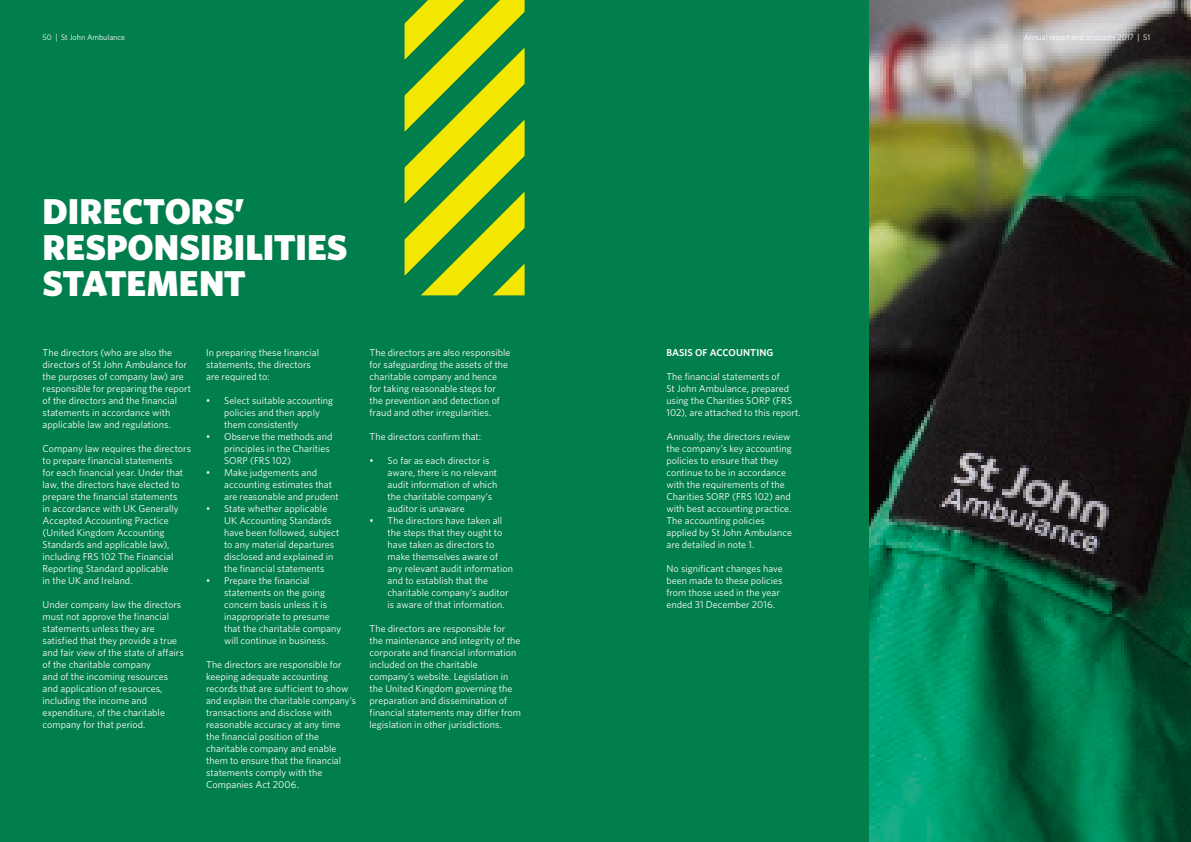
<style>
.page{position:relative;width:1191px;height:842px;background:#fff}
.page>*{position:absolute;margin:0;border:0;box-sizing:border-box;transform-origin:0 0}
.t1{font:900 36px/36px "Whitney";color:#fff}
.t2{font:10px/12px "Whitney";letter-spacing:.005em;color:#fff}
.t3{font:600 10px "Whitney";letter-spacing:.01em;color:#fff}
.t4{font:8px "Whitney";color:#fff}
.s1{font-size:8.8px}
</style>
<div class="page">
<img style="left:868px;top:0;width:323px;height:842px">
<div style="left:0;top:0;width:868px;height:842px;background:#007e4b"></div>
<svg style="left:404px;top:0;width:120px;height:295px"></svg>
<p class="t4" style="left:43px;top:32px;width:84px">50 <span class="s1">|</span> St John Ambulance</p>
<p class="t4" style="left:1023px;top:32px;width:128px">Annual report and accounts 2017 <span class="s1">|</span> 51</p>
<h1 class="t1" style="left:43px;top:192px;width:306px">DIRECTORS’<br>RESPONSIBILITIES<br>STATEMENT</h1>
<p class="t2" style="left:43px;top:346px;width:150px">The directors (who are also the directors of St John Ambulance for the purposes of company law) are responsible for preparing the report of the directors and the financial statements in accordance with applicable law and regulations.</p>
<p class="t2" style="left:43px;top:442px;width:150px">Company law requires the directors to prepare financial statements<br>for each financial year. Under that law, the directors have elected to prepare the financial statements<br>in accordance with UK Generally<br>Accepted Accounting Practice (United Kingdom Accounting<br>Standards and applicable law), including FRS 102 The Financial<br>Reporting Standard applicable<br>in the UK and Ireland.</p>
<p class="t2" style="left:43px;top:598px;width:143px">Under company law the directors must not approve the financial statements unless they are satisfied that they provide a true and fair view of the state of affairs of the charitable company<br>and of the incoming resources and application of resources, including the income and expenditure, of the charitable company for that period.</p>
<p class="t2" style="left:206px;top:346px;width:114px">In preparing these financial statements, the directors are required to:</p>
<p class="t2" style="left:224px;top:394px;width:111px;text-indent:-18px">• Select suitable accounting policies and then apply them consistently</p>
<p class="t2" style="left:224px;top:430px;width:110px;text-indent:-18px">• Observe the methods and principles in the Charities<br>SORP (FRS 102)</p>
<p class="t2" style="left:224px;top:466px;width:116px;text-indent:-18px">• Make judgements and accounting estimates that are reasonable and prudent</p>
<p class="t2" style="left:224px;top:502px;width:117px;text-indent:-18px">• State whether applicable<br>UK Accounting Standards have been followed, subject to any material departures disclosed and explained in the financial statements</p>
<p class="t2" style="left:224px;top:574px;width:119px;text-indent:-18px">• Prepare the financial statements on the going concern basis unless it is inappropriate to presume that the charitable company will continue in business.</p>
<p class="t2" style="left:206px;top:658px;width:151px">The directors are responsible for keeping adequate accounting records that are sufficient to show and explain the charitable company’s transactions and disclose with reasonable accuracy at any time the financial position of the charitable company and enable them to ensure that the financial statements comply with the<br>Companies Act 2006.</p>
<p class="t2" style="left:369px;top:346px;width:142px">The directors are also responsible for safeguarding the assets of the charitable company and hence for taking reasonable steps for the prevention and detection of fraud and other irregularities.</p>
<p class="t2" style="left:369px;top:430px;width:113px">The directors confirm that:</p>
<p class="t2" style="left:387px;top:454px;width:111px;text-indent:-18px">• So far as each director is aware, there is no relevant audit information of which the charitable company’s auditor is unaware</p>
<p class="t2" style="left:387px;top:514px;width:127px;text-indent:-18px">• The directors have taken all the steps that they ought to have taken as directors to make themselves aware of any relevant audit information and to establish that the charitable company’s auditor is aware of that information.</p>
<p class="t2" style="left:369px;top:622px;width:153px">The directors are responsible for the maintenance and integrity of the corporate and financial information included on the charitable company’s website. Legislation in the United Kingdom governing the preparation and dissemination of financial statements may differ from legislation in other jurisdictions.</p>
<p class="t3" style="left:666px;top:346px;width:108px">BASIS OF ACCOUNTING</p>
<p class="t2" style="left:666px;top:370px;width:136px">The financial statements of<br>St John Ambulance, prepared using the Charities SORP (FRS<br>102), are attached to this report.</p>
<p class="t2" style="left:666px;top:430px;width:127px">Annually, the directors review the company’s key accounting policies to ensure that they continue to be in accordance with the requirements of the<br>Charities SORP (FRS 102) and with best accounting practice.<br>The accounting policies applied by St John Ambulance are detailed in note 1.</p>
<p class="t2" style="left:666px;top:562px;width:118px">No significant changes have been made to these policies from those used in the year ended 31 December 2016.</p>
</div>
